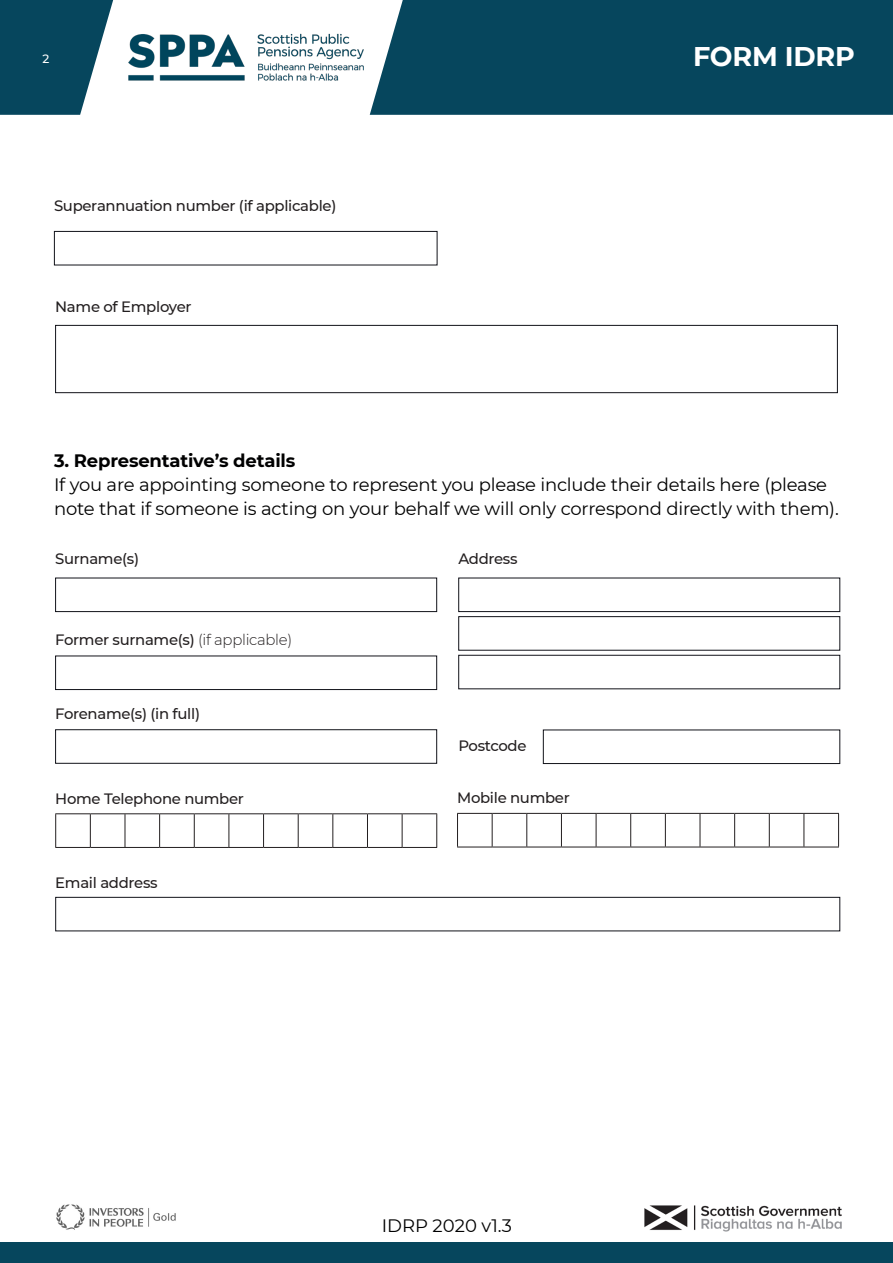
<style>
.page{position:relative;width:893px;height:1263px;background:#fff}
.page>*{position:absolute;margin:0;border:0;box-sizing:border-box;transform-origin:0 0}
.Intro_Paragraph_Styl{font:700 27px "Montserrat";letter-spacing:-.01em;color:#fff}
.Intro_Paragraph_Styl-2{font:18px/24px "Montserrat";letter-spacing:-.01em;color:#000001}
.Intro_Paragraph_Styl-3{font:700 18px "Montserrat";letter-spacing:-.01em;color:#000001}
.t1{font:500 15px "Montserrat";letter-spacing:-.02em;color:#231f20}
.t2{font:500 12px "Montserrat";color:#fff}
.s1{font-weight:300}
</style>
<div class="page">
<div style="left:370px;top:0;width:523px;height:115px;background:#06465d"></div>
<svg style="left:0;top:0;width:113px;height:115px;background:#2a6174"></svg>
<div style="left:0;top:1242px;width:893px;height:21px;background:#06465d"></div>
<img style="left:128px;top:33px;width:236px;height:48px">
<div style="left:54px;top:231px;width:383px;height:34px;border:1px solid #111219"></div>
<div style="left:55px;top:325px;width:783px;height:68px;border:1px solid #111219"></div>
<hr style="left:55px;top:813px;width:35px;height:1px;background:#231f20">
<hr style="left:90px;top:813px;width:35px;height:1px;background:#231f20">
<hr style="left:125px;top:813px;width:35px;height:1px;background:#231f20">
<hr style="left:160px;top:813px;width:34px;height:1px;background:#231f20">
<hr style="left:194px;top:813px;width:35px;height:1px;background:#231f20">
<hr style="left:229px;top:813px;width:35px;height:1px;background:#231f20">
<hr style="left:264px;top:813px;width:34px;height:1px;background:#231f20">
<hr style="left:298px;top:813px;width:35px;height:1px;background:#231f20">
<hr style="left:333px;top:813px;width:34px;height:1px;background:#231f20">
<hr style="left:367px;top:813px;width:35px;height:1px;background:#231f20">
<hr style="left:402px;top:813px;width:35px;height:1px;background:#231f20">
<hr style="left:55px;top:847px;width:35px;height:1px;background:#231f20">
<hr style="left:90px;top:847px;width:35px;height:1px;background:#231f20">
<hr style="left:125px;top:847px;width:35px;height:1px;background:#231f20">
<hr style="left:160px;top:847px;width:34px;height:1px;background:#231f20">
<hr style="left:194px;top:847px;width:35px;height:1px;background:#231f20">
<hr style="left:229px;top:847px;width:35px;height:1px;background:#231f20">
<hr style="left:264px;top:847px;width:34px;height:1px;background:#231f20">
<hr style="left:298px;top:847px;width:35px;height:1px;background:#231f20">
<hr style="left:333px;top:847px;width:34px;height:1px;background:#231f20">
<hr style="left:367px;top:847px;width:35px;height:1px;background:#231f20">
<hr style="left:402px;top:847px;width:35px;height:1px;background:#231f20">
<hr style="left:55px;top:814px;width:1px;height:33px;background:#231f20">
<hr style="left:436px;top:814px;width:1px;height:33px;background:#231f20">
<hr style="left:90px;top:814px;width:1px;height:33px;background:#231f20">
<hr style="left:125px;top:814px;width:1px;height:33px;background:#231f20">
<hr style="left:159px;top:814px;width:1px;height:33px;background:#231f20">
<hr style="left:194px;top:814px;width:1px;height:33px;background:#231f20">
<hr style="left:229px;top:814px;width:1px;height:33px;background:#231f20">
<hr style="left:263px;top:814px;width:1px;height:33px;background:#231f20">
<hr style="left:298px;top:814px;width:1px;height:33px;background:#231f20">
<hr style="left:332px;top:814px;width:1px;height:33px;background:#231f20">
<hr style="left:367px;top:814px;width:1px;height:33px;background:#231f20">
<hr style="left:402px;top:814px;width:1px;height:33px;background:#231f20">
<hr style="left:457px;top:813px;width:35px;height:1px;background:#231f20">
<hr style="left:492px;top:813px;width:35px;height:1px;background:#231f20">
<hr style="left:527px;top:813px;width:34px;height:1px;background:#231f20">
<hr style="left:561px;top:813px;width:35px;height:1px;background:#231f20">
<hr style="left:596px;top:813px;width:35px;height:1px;background:#231f20">
<hr style="left:631px;top:813px;width:34px;height:1px;background:#231f20">
<hr style="left:665px;top:813px;width:35px;height:1px;background:#231f20">
<hr style="left:700px;top:813px;width:35px;height:1px;background:#231f20">
<hr style="left:735px;top:813px;width:34px;height:1px;background:#231f20">
<hr style="left:769px;top:813px;width:35px;height:1px;background:#231f20">
<hr style="left:804px;top:813px;width:35px;height:1px;background:#231f20">
<hr style="left:457px;top:847px;width:35px;height:1px;background:#231f20">
<hr style="left:492px;top:847px;width:35px;height:1px;background:#231f20">
<hr style="left:527px;top:847px;width:34px;height:1px;background:#231f20">
<hr style="left:561px;top:847px;width:35px;height:1px;background:#231f20">
<hr style="left:596px;top:847px;width:35px;height:1px;background:#231f20">
<hr style="left:631px;top:847px;width:34px;height:1px;background:#231f20">
<hr style="left:665px;top:847px;width:35px;height:1px;background:#231f20">
<hr style="left:700px;top:847px;width:35px;height:1px;background:#231f20">
<hr style="left:735px;top:847px;width:34px;height:1px;background:#231f20">
<hr style="left:769px;top:847px;width:35px;height:1px;background:#231f20">
<hr style="left:804px;top:847px;width:35px;height:1px;background:#231f20">
<hr style="left:457px;top:814px;width:1px;height:33px;background:#231f20">
<hr style="left:838px;top:814px;width:1px;height:33px;background:#231f20">
<hr style="left:492px;top:814px;width:1px;height:33px;background:#231f20">
<hr style="left:526px;top:814px;width:1px;height:33px;background:#231f20">
<hr style="left:561px;top:814px;width:1px;height:33px;background:#231f20">
<hr style="left:596px;top:814px;width:1px;height:33px;background:#231f20">
<hr style="left:630px;top:814px;width:1px;height:33px;background:#231f20">
<hr style="left:665px;top:814px;width:1px;height:33px;background:#231f20">
<hr style="left:700px;top:814px;width:1px;height:33px;background:#231f20">
<hr style="left:734px;top:814px;width:1px;height:33px;background:#231f20">
<hr style="left:769px;top:814px;width:1px;height:33px;background:#231f20">
<hr style="left:804px;top:814px;width:1px;height:33px;background:#231f20">
<div style="left:55px;top:578px;width:382px;height:34px;border:1px solid #111219"></div>
<div style="left:458px;top:578px;width:382px;height:34px;border:1px solid #111219"></div>
<div style="left:458px;top:616px;width:382px;height:35px;border:1px solid #111219"></div>
<div style="left:458px;top:655px;width:382px;height:34px;border:1px solid #111219"></div>
<div style="left:55px;top:656px;width:382px;height:34px;border:1px solid #111219"></div>
<div style="left:543px;top:729px;width:297px;height:35px;border:1px solid #111219"></div>
<div style="left:55px;top:729px;width:382px;height:35px;border:1px solid #111219"></div>
<div style="left:55px;top:897px;width:785px;height:34px;border:1px solid #111219"></div>
<img style="left:56px;top:1204px;width:120px;height:26px">
<img style="left:644px;top:1205px;width:197px;height:27px">
<p class="t2" style="left:43px;top:50px;width:8px">2</p>
<p class="t1" style="left:54px;top:195px;width:284px">Superannuation number (if applicable)</p>
<p class="t1" style="left:55px;top:296px;width:138px">Name of Employer</p>
<p class="Intro_Paragraph_Styl" style="left:693px;top:37px;width:163px">FORM IDRP</p>
<p class="Intro_Paragraph_Styl-3" style="left:54px;top:447px;width:243px">3. Representative’s details</p>
<p class="Intro_Paragraph_Styl-2" style="left:54px;top:472px;width:786px">If you are appointing someone to represent you please include their details here (please note that if someone is acting on your behalf we will only correspond directly with them).</p>
<p class="t1" style="left:55px;top:549px;width:85px">Surname(s)</p>
<p class="t1" style="left:458px;top:549px;width:61px">Address</p>
<p class="t1" style="left:55px;top:629px;width:238px">Former surname(s) <span class="s1">(if applicable)</span></p>
<p class="t1" style="left:55px;top:703px;width:146px">Forename(s) (in full)</p>
<p class="t1" style="left:458px;top:736px;width:70px">Postcode</p>
<p class="t1" style="left:55px;top:788px;width:190px">Home Telephone number</p>
<p class="t1" style="left:457px;top:787px;width:114px">Mobile number</p>
<p class="t1" style="left:55px;top:873px;width:104px">Email address</p>
<p class="Intro_Paragraph_Styl-2" style="left:382px;top:1213px;width:132px">IDRP 2020 v1.3</p>
</div>
